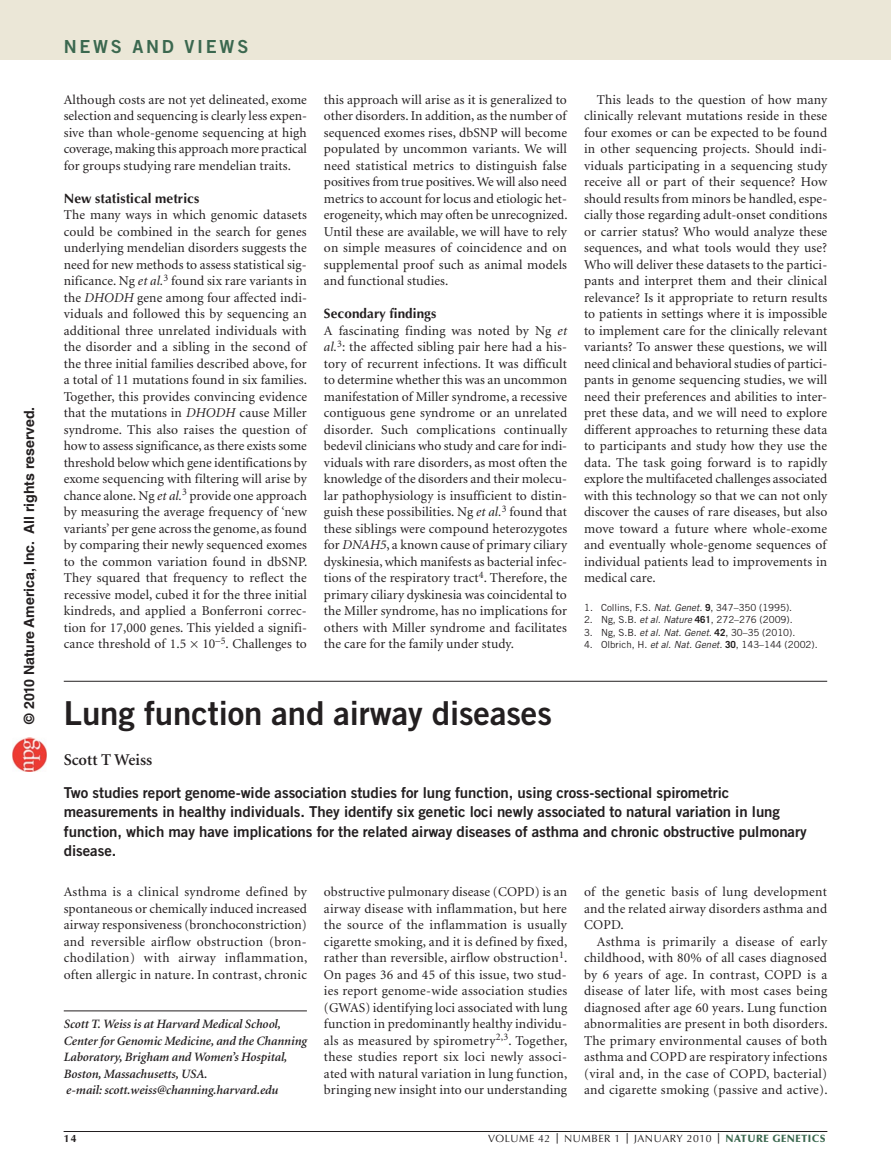
<style>
.page{position:relative;width:891px;height:1175px;background:#fff}
.page>*{position:absolute;margin:0;border:0;box-sizing:border-box;transform-origin:0 0}
.t1{font:33px "Trade Gothic Bold Two";letter-spacing:-.005em;color:#231f20}
.t2{font:18px "Trade Gothic Bold Two";letter-spacing:.15em;color:#3b684f}
.t3{font:600 16.5px "Minion";color:#231f20}
.t4{font:15px/19.5px "Trade Gothic Bold Two";letter-spacing:-.005em;color:#231f20}
.t5{font:700 14.1px "Helvetica LT Std";color:#231f20}
.t6{font:13.5px/16.5px "Minion";letter-spacing:.01em;color:#231f20;text-align:justify}
.t7{font:700 13.5px "Optima";letter-spacing:.005em;color:#231f20}
.t8{font:italic 600 12.75px/16.5px "Minion";letter-spacing:-.005em;color:#231f20}
.t9{font:10.5px "Optima";letter-spacing:.05em;color:#231f20}
.t10{font:700 10.5px "Optima";color:#231f20}
.t11{font:9.75px "Trade Gothic";letter-spacing:-.005em;color:#231f20}
.s1{font-style:italic}
.s2{font-weight:700}
.s3{font-weight:900;color:#3b684f}
</style>
<div class="page">
<div style="left:0;top:0;width:891px;height:60px;background:#ebe7d7"></div>
<hr style="left:64px;top:1131px;width:763px;height:1px;background:#231f20">
<hr style="left:64px;top:681px;width:763px;height:1px;background:#231f20">
<hr style="left:64px;top:1010px;width:243px;height:1px;background:#231f20">
<img style="left:12px;top:738px;width:34px;height:34px">
<p class="t5" style="left:21px;top:723px;width:318px;rotate:-90deg">© 2010 Nature America, Inc. All rights reserved.</p>
<h2 class="t2" style="left:64px;top:35px;width:186px">news and views</h2>
<p class="t6" style="left:64px;top:92px;width:245px">Although costs are not yet delineated, exome selection and sequencing is clearly less expen&shy;sive than whole-genome sequencing at high coverage, making this approach more practical for groups studying rare mendelian traits.</p>
<p class="t7" style="left:64px;top:190px;width:137px">New statistical metrics</p>
<p class="t6" style="left:64px;top:207px;width:245px">The many ways in which genomic datasets could be combined in the search for genes underlying mendelian disorders suggests the need for new methods to assess statistical sig&shy;nificance. Ng <span class="s1">et al.</span><sup>3</sup> found six rare variants in the <span class="s1">DHODH</span> gene among four affected indi&shy;viduals and followed this by sequencing an additional three unrelated individuals with the disorder and a sibling in the second of the three initial families described above, for a total of 11 mutations found in six families.<br>Together, this provides convincing evidence that the mutations in <span class="s1">DHODH</span> cause Miller syndrome. This also raises the question of how to assess significance, as there exists some threshold below which gene identifications by exome sequencing with filtering will arise by chance alone. Ng <span class="s1">et al.</span><sup>3</sup> provide one approach by measuring the average frequency of ‘new variants’ per gene across the genome, as found by comparing their newly sequenced exomes to the common variation found in dbSNP.<br>They squared that frequency to reflect the recessive model, cubed it for the three initial kindreds, and applied a Bonferroni correc&shy;tion for 17,000 genes. This yielded a signifi&shy;cance threshold of 1.5 × 10<sup>–5</sup>. Challenges to</p>
<p class="t6" style="left:324px;top:92px;width:245px">this approach will arise as it is generalized to other disorders. In addition, as the number of sequenced exomes rises, dbSNP will become populated by uncommon variants. We will need statistical metrics to distinguish false positives from true positives. We will also need metrics to account for locus and etiologic het&shy;erogeneity, which may often be unrecognized.<br>Until these are available, we will have to rely on simple measures of coincidence and on supplemental proof such as animal models and functional studies.</p>
<p class="t7" style="left:324px;top:306px;width:114px">Secondary findings</p>
<p class="t6" style="left:324px;top:323px;width:245px">A fascinating finding was noted by Ng <span class="s1">et al.</span><sup>3</sup>: the affected sibling pair here had a his&shy;tory of recurrent infections. It was difficult to determine whether this was an uncommon manifestation of Miller syndrome, a recessive contiguous gene syndrome or an unrelated disorder. Such complications continually bedevil clinicians who study and care for indi&shy;viduals with rare disorders, as most often the knowledge of the disorders and their molecu&shy;lar pathophysiology is insufficient to distin&shy;guish these possibilities. Ng <span class="s1">et al.</span><sup>3</sup> found that these siblings were compound heterozygotes for <span class="s1">DNAH5</span>, a known cause of primary ciliary dyskinesia, which manifests as bacterial infec&shy;tions of the respiratory tract<sup>4</sup>. Therefore, the primary ciliary dyskinesia was coincidental to the Miller syndrome, has no implications for others with Miller syndrome and facilitates the care for the family under study.</p>
<p class="t6" style="left:584px;top:92px;width:245px;text-indent:13px">This leads to the question of how many clinically relevant mutations reside in these four exomes or can be expected to be found in other sequencing projects. Should indi&shy;viduals participating in a sequencing study receive all or part of their sequence? How should results from minors be handled, espe&shy;cially those regarding adult-onset conditions or carrier status? Who would analyze these sequences, and what tools would they use?<br>Who will deliver these datasets to the partici&shy;pants and interpret them and their clinical relevance? Is it appropriate to return results to patients in settings where it is impossible to implement care for the clinically relevant variants? To answer these questions, we will need clinical and behavioral studies of partici&shy;pants in genome sequencing studies, we will need their preferences and abilities to inter&shy;pret these data, and we will need to explore different approaches to returning these data to participants and study how they use the data. The task going forward is to rapidly explore the multifaceted challenges associated with this technology so that we can not only discover the causes of rare diseases, but also move toward a future where whole-exome and eventually whole-genome sequences of individual patients lead to improvements in medical care.</p>
<p class="t11" style="left:584px;top:602px;width:210px">1. Collins, F.S. <span class="s1">Nat. Genet.</span> <span class="s2">9</span>, 347–350 (1995).</p>
<p class="t11" style="left:584px;top:614px;width:210px">2. Ng, S.B. <span class="s1">et al. Nature</span> <span class="s2">461</span>, 272–276 (2009).</p>
<p class="t11" style="left:584px;top:626px;width:213px">3. Ng, S.B. <span class="s1">et al. Nat. Genet.</span> <span class="s2">42</span>, 30–35 (2010).</p>
<p class="t11" style="left:584px;top:638px;width:235px">4. Olbrich, H. <span class="s1">et al. Nat. Genet.</span> <span class="s2">30</span>, 143–144 (2002).</p>
<h1 class="t1" style="left:64px;top:692px;width:490px">Lung function and airway diseases</h1>
<p class="t3" style="left:64px;top:751px;width:90px">Scott T Weiss</p>
<p class="t4" style="left:64px;top:782px;width:744px">Two studies report genome-wide association studies for lung function, using cross-sectional spirometric measurements in healthy individuals. They identify six genetic loci newly associated to natural variation in lung function, which may have implications for the related airway diseases of asthma and chronic obstructive pulmonary disease.</p>
<p class="t6" style="left:64px;top:884px;width:245px">Asthma is a clinical syndrome defined by spontaneous or chemically induced increased airway responsiveness (bronchoconstriction) and reversible airflow obstruction (bron&shy;chodilation) with airway inflammation, often allergic in nature. In contrast, chronic</p>
<p class="t6" style="left:324px;top:884px;width:245px">obstructive pulmonary disease (COPD) is an airway disease with inflammation, but here the source of the inflammation is usually cigarette smoking, and it is defined by fixed, rather than reversible, airflow obstruction<sup>1</sup>.<br>On pages 36 and 45 of this issue, two stud&shy;ies report genome-wide association studies (GWAS) identifying loci associated with lung function in predominantly healthy individu&shy;als as measured by spirometry<sup>2,3</sup>. Together, these studies report six loci newly associ&shy;ated with natural variation in lung function, bringing new insight into our understanding</p>
<p class="t6" style="left:584px;top:884px;width:245px">of the genetic basis of lung development and the related airway disorders asthma and COPD.</p>
<p class="t6" style="left:584px;top:933px;width:245px;text-indent:13px">Asthma is primarily a disease of early childhood, with 80% of all cases diagnosed by 6 years of age. In contrast, COPD is a disease of later life, with most cases being diagnosed after age 60 years. Lung function abnormalities are present in both disorders.<br>The primary environmental causes of both asthma and COPD are respiratory infections (viral and, in the case of COPD, bacterial) and cigarette smoking (passive and active).</p>
<p class="t8" style="left:64px;top:1016px;width:245px">Scott T. Weiss is at Harvard Medical School, Center for Genomic Medicine, and the Channing Laboratory, Brigham and Women’s Hospital, Boston, Massachusetts, USA.<br>e-mail: scott.weiss@channing.harvard.edu</p>
<p class="t10" style="left:64px;top:1132px;width:14px">14</p>
<p class="t9" style="left:488px;top:1132px;width:339px">VOLUME 42 <span class="s2">|</span> NUMBER 1 <span class="s2">|</span> JANUARY 2010 <span class="s2">|</span> <span class="s3">NATURE GENETICS</span></p>
</div>
